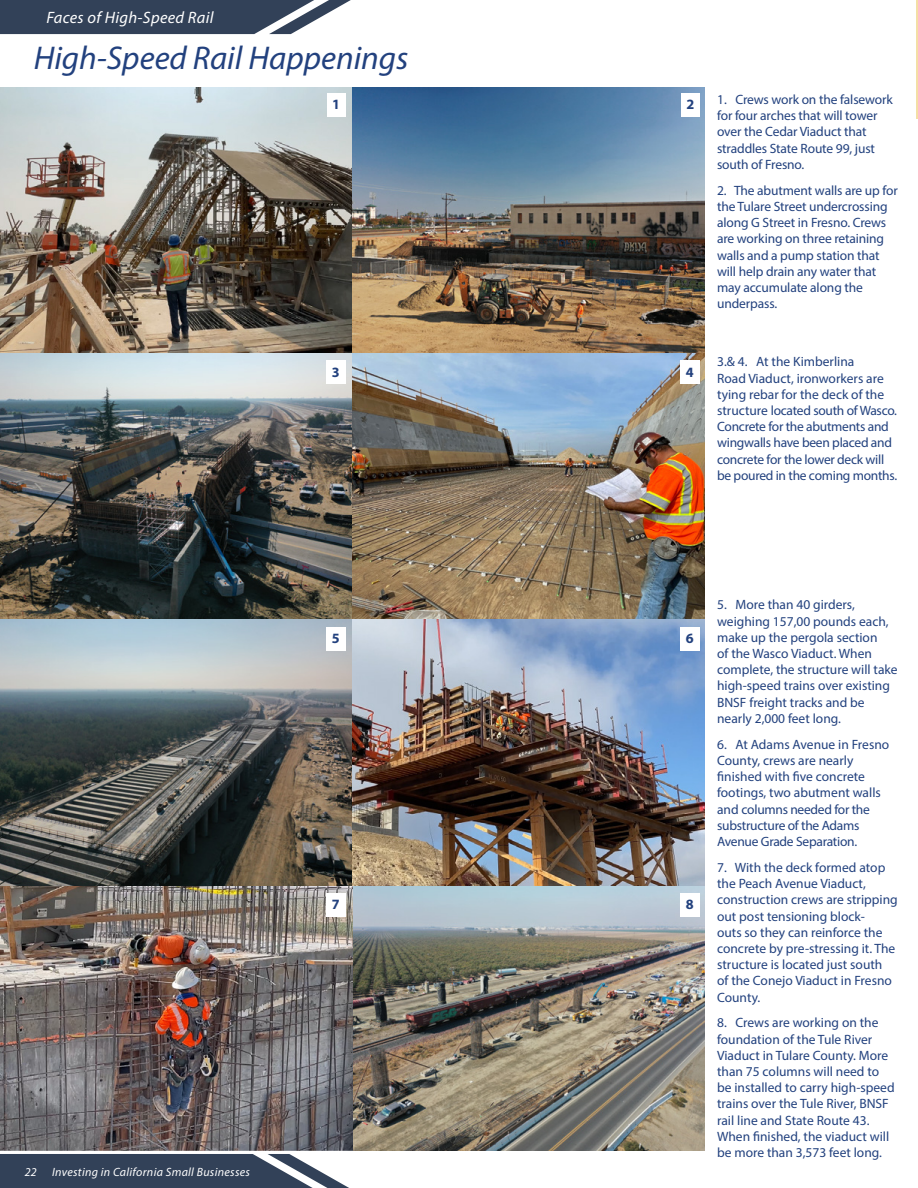
<style>
.page{position:relative;width:918px;height:1188px;background:#fff}
.page>*{position:absolute;margin:0;border:0;box-sizing:border-box;transform-origin:0 0}
.title__h1{font:italic 33px "Myriad Pro";color:#22417e}
.t1{font:italic 16.5px "Myriad Pro";letter-spacing:.02em;color:#fff}
.t2{font:700 14.25px "Myriad Pro";color:#22417e}
.Caption_p{font:13.5px/16.2px "Myriad Pro";letter-spacing:-.005em;color:#22417e}
.t3{font:italic 12px "Myriad Pro";letter-spacing:.025em;color:#fff}
</style>
<div class="page">
<svg style="left:917px;top:1px;width:1px;height:118px"></svg>
<svg style="left:0;top:1154px;width:349px;height:34px;background:#4c596d"></svg>
<svg style="left:0;top:0;width:351px;height:34px;background:#4c596d"></svg>
<img style="left:0;top:87px;width:705px;height:1063px">
<div style="left:327px;top:93px;width:18px;height:24px;background:#fff"></div>
<div style="left:681px;top:93px;width:19px;height:24px;background:#fff"></div>
<div style="left:326px;top:360px;width:20px;height:24px;background:#fff"></div>
<div style="left:680px;top:360px;width:20px;height:24px;background:#fff"></div>
<div style="left:326px;top:627px;width:20px;height:24px;background:#fff"></div>
<div style="left:680px;top:627px;width:20px;height:24px;background:#fff"></div>
<div style="left:326px;top:893px;width:20px;height:24px;background:#fff"></div>
<div style="left:680px;top:893px;width:20px;height:24px;background:#fff"></div>
<p class="t1" style="left:46px;top:7px;width:169px">Faces of High-Speed Rail</p>
<h1 class="title__h1" style="left:34px;top:38px;width:376px">High-Speed Rail Happenings</h1>
<p class="t2" style="left:332px;top:95px;width:9px">1</p>
<p class="t2" style="left:687px;top:95px;width:9px">2</p>
<p class="t2" style="left:332px;top:362px;width:9px">3</p>
<p class="t2" style="left:686px;top:362px;width:9px">4</p>
<p class="Caption_p" style="left:717px;top:91px;width:177px">1. Crews work on the falsework for four arches that will tower over the Cedar Viaduct that straddles State Route 99, just south of Fresno.</p>
<p class="Caption_p" style="left:717px;top:182px;width:182px">2. The abutment walls are up for the Tulare Street undercrossing along G Street in Fresno. Crews are working on three retaining walls and a pump station that will help drain any water that may accumulate along the underpass.</p>
<p class="Caption_p" style="left:717px;top:354px;width:182px">3.&amp; 4. At the Kimberlina<br>Road Viaduct, ironworkers are tying rebar for the deck of the structure located south of Wasco.<br>Concrete for the abutments and wingwalls have been placed and concrete for the lower deck will be poured in the coming months.</p>
<p class="t3" style="left:25px;top:1164px;width:14px">22</p>
<p class="t3" style="left:52px;top:1164px;width:199px">Investing in California Small Businesses</p>
<p class="t2" style="left:332px;top:629px;width:9px">5</p>
<p class="t2" style="left:686px;top:629px;width:9px">6</p>
<p class="t2" style="left:332px;top:895px;width:9px">7</p>
<p class="t2" style="left:686px;top:895px;width:9px">8</p>
<p class="Caption_p" style="left:717px;top:597px;width:182px">5. More than 40 girders, weighing 157,00 pounds each, make up the pergola section<br>of the Wasco Viaduct. When complete, the structure will take high-speed trains over existing<br>BNSF freight tracks and be nearly 2,000 feet long.</p>
<p class="Caption_p" style="left:717px;top:736px;width:174px">6. At Adams Avenue in Fresno<br>County, crews are nearly finished with five concrete footings, two abutment walls and columns needed for the substructure of the Adams<br>Avenue Grade Separation.</p>
<p class="Caption_p" style="left:717px;top:859px;width:182px">7. With the deck formed atop the Peach Avenue Viaduct, construction crews are stripping out post tensioning block-<br>outs so they can reinforce the concrete by pre-stressing it. The structure is located just south<br>of the Conejo Viaduct in Fresno<br>County.</p>
<p class="Caption_p" style="left:717px;top:1015px;width:179px">8. Crews are working on the foundation of the Tule River<br>Viaduct in Tulare County. More than 75 columns will need to be installed to carry high-speed trains over the Tule River, BNSF rail line and State Route 43.<br>When finished, the viaduct will be more than 3,573 feet long.</p>
</div>
